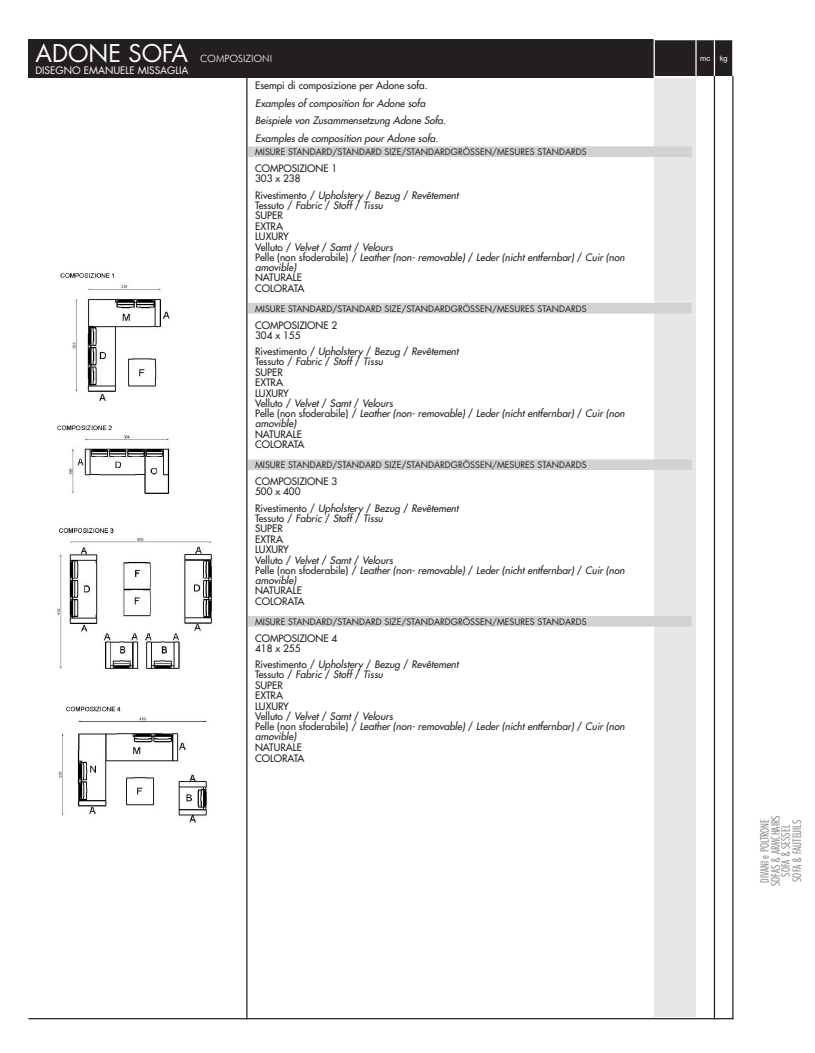
<style>
.page{position:relative;width:815px;height:1053px;background:#fff}
.page>*{position:absolute;margin:0;border:0;box-sizing:border-box;transform-origin:0 0}
.t1{font:23.75px "Futura Std";color:#fff}
.t2{font:300 condensed 11.25px/10.8px "Futura Std";color:#808285;text-align:center}
.t3{font:italic 500 10px/10.2px "Futura Std";color:#231f20}
.t4{font:500 10px/10px "Futura Std";color:#231f20}
.t5{font:10px "Futura Std";color:#fff}
.t6{font:300 10px "Futura BT";color:#fff}
.t7{font:8.75px "Futura Std";color:#231f20}
.t8{font:7.5px "Arial";color:#fff}
.s1{font-style:normal}
</style>
<div class="page">
<div style="left:28px;top:39px;width:626px;height:38px;background:#231f20"></div>
<svg style="left:654px;top:39px;width:79px;height:38px;background:#3a3737"></svg>
<div style="left:654px;top:78px;width:42px;height:938px;background:#e6e7e9"></div>
<hr style="left:28px;top:1017px;width:705px;height:2px;background:#231f20">
<hr style="left:246px;top:76px;width:2px;height:943px;background:#231f20">
<hr style="left:714px;top:76px;width:1px;height:943px;background:#231f20">
<hr style="left:732px;top:76px;width:1px;height:943px;background:#231f20">
<img style="left:57px;top:273px;width:155px;height:550px">
<div style="left:248px;top:146px;width:444px;height:11px;background:#d1d2d4"></div>
<div style="left:248px;top:303px;width:444px;height:10px;background:#d1d2d4"></div>
<div style="left:248px;top:459px;width:444px;height:11px;background:#d1d2d4"></div>
<div style="left:248px;top:616px;width:444px;height:10px;background:#d1d2d4"></div>
<h1 class="t1" style="left:35px;top:38px;width:154px">ADONE SOFA</h1>
<p class="t6" style="left:200px;top:52px;width:74px">COMPOSIZIONI</p>
<p class="t5" style="left:35px;top:64px;width:155px">DISEGNO EMANUELE MISSAGLIA</p>
<p class="t4" style="left:255px;top:80px;width:174px">Esempi di composizione per Adone sofa.</p>
<p class="t3" style="left:255px;top:94px;width:192px;line-height:17.5px">Examples of composition for Adone sofa<br>Beispiele von Zusammensetzung Adone Sofa.<br>Examples de composition pour Adone sofa.</p>
<p class="t7" style="left:255px;top:146px;width:333px">MISURE STANDARD/STANDARD SIZE/STANDARDGRÖSSEN/MESURES STANDARDS</p>
<p class="t4" style="left:255px;top:164px;width:84px">COMPOSIZIONE 1<br>303 x 238</p>
<p class="t3" style="left:255px;top:190px;width:371px"><span class="s1">Rivestimento /</span> Upholstery <span class="s1">/</span> Bezug <span class="s1">/</span> Revêtement<br><span class="s1">Tessuto /</span> Fabric <span class="s1">/</span> Stoff <span class="s1">/</span> Tissu<br><span class="s1">SUPER<br>EXTRA<br>LUXURY<br>Velluto /</span> Velvet <span class="s1">/</span> Samt <span class="s1">/</span> Velours<br><span class="s1">Pelle (non sfoderabile) /</span> Leather (non- removable) <span class="s1">/</span> Leder (nicht entfernbar) <span class="s1">/</span> Cuir (non amovible)</p>
<p class="t4" style="left:255px;top:272px;width:51px;line-height:10.5px">NATURALE<br>COLORATA</p>
<p class="t7" style="left:255px;top:303px;width:333px">MISURE STANDARD/STANDARD SIZE/STANDARDGRÖSSEN/MESURES STANDARDS</p>
<p class="t4" style="left:255px;top:320px;width:84px">COMPOSIZIONE 2<br>304 x 155</p>
<p class="t3" style="left:255px;top:346px;width:371px"><span class="s1">Rivestimento /</span> Upholstery <span class="s1">/</span> Bezug <span class="s1">/</span> Revêtement<br><span class="s1">Tessuto /</span> Fabric <span class="s1">/</span> Stoff <span class="s1">/</span> Tissu<br><span class="s1">SUPER<br>EXTRA<br>LUXURY<br>Velluto /</span> Velvet <span class="s1">/</span> Samt <span class="s1">/</span> Velours<br><span class="s1">Pelle (non sfoderabile) /</span> Leather (non- removable) <span class="s1">/</span> Leder (nicht entfernbar) <span class="s1">/</span> Cuir (non amovible)</p>
<p class="t4" style="left:255px;top:429px;width:51px;line-height:10.5px">NATURALE<br>COLORATA</p>
<p class="t7" style="left:255px;top:459px;width:333px">MISURE STANDARD/STANDARD SIZE/STANDARDGRÖSSEN/MESURES STANDARDS</p>
<p class="t4" style="left:255px;top:476px;width:84px">COMPOSIZIONE 3<br>500 x 400</p>
<p class="t3" style="left:255px;top:503px;width:371px"><span class="s1">Rivestimento /</span> Upholstery <span class="s1">/</span> Bezug <span class="s1">/</span> Revêtement<br><span class="s1">Tessuto /</span> Fabric <span class="s1">/</span> Stoff <span class="s1">/</span> Tissu<br><span class="s1">SUPER<br>EXTRA<br>LUXURY<br>Velluto /</span> Velvet <span class="s1">/</span> Samt <span class="s1">/</span> Velours<br><span class="s1">Pelle (non sfoderabile) /</span> Leather (non- removable) <span class="s1">/</span> Leder (nicht entfernbar) <span class="s1">/</span> Cuir (non amovible)</p>
<p class="t4" style="left:255px;top:585px;width:51px;line-height:10.5px">NATURALE<br>COLORATA</p>
<p class="t7" style="left:255px;top:616px;width:333px">MISURE STANDARD/STANDARD SIZE/STANDARDGRÖSSEN/MESURES STANDARDS</p>
<p class="t4" style="left:255px;top:633px;width:84px">COMPOSIZIONE 4<br>418 x 255</p>
<p class="t3" style="left:255px;top:659px;width:371px"><span class="s1">Rivestimento /</span> Upholstery <span class="s1">/</span> Bezug <span class="s1">/</span> Revêtement<br><span class="s1">Tessuto /</span> Fabric <span class="s1">/</span> Stoff <span class="s1">/</span> Tissu<br><span class="s1">SUPER<br>EXTRA<br>LUXURY<br>Velluto /</span> Velvet <span class="s1">/</span> Samt <span class="s1">/</span> Velours<br><span class="s1">Pelle (non sfoderabile) /</span> Leather (non- removable) <span class="s1">/</span> Leder (nicht entfernbar) <span class="s1">/</span> Cuir (non amovible)</p>
<p class="t4" style="left:255px;top:742px;width:51px;line-height:10.5px">NATURALE<br>COLORATA</p>
<p class="t8" style="left:700px;top:53px;width:11px">mc</p>
<p class="t8" style="left:720px;top:53px;width:9px">kg</p>
<p class="t2" style="left:759px;top:886px;width:72px;rotate:-90deg">DIVANI e POLTRONE<br>SOFAS &amp; ARMCHAIRS<br>SOFA &amp; SESSEL<br>SOFA &amp; FAUTEUILS</p>
</div>
